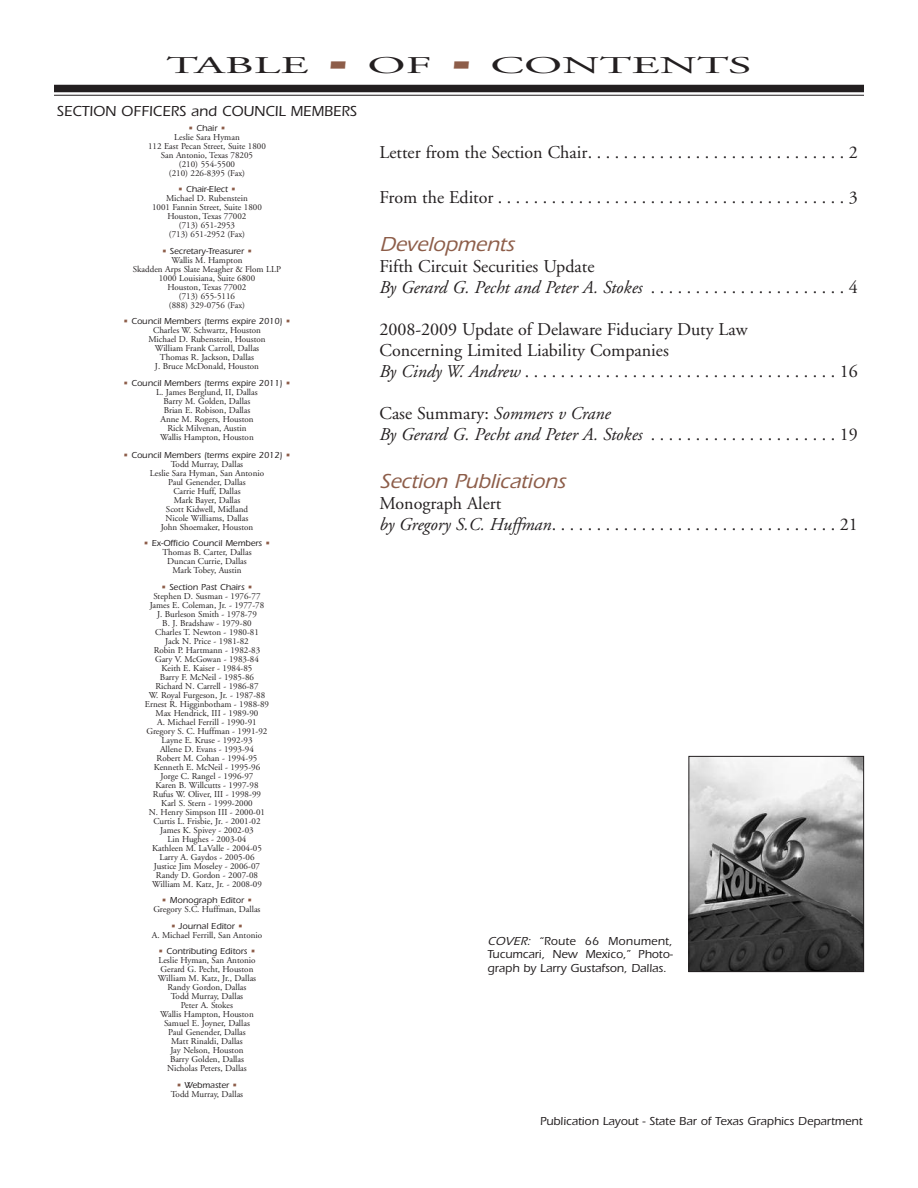
<style>
.page{position:relative;width:918px;height:1188px;background:#fff}
.page>*{position:absolute;margin:0;border:0;box-sizing:border-box;transform-origin:0 0}
.t1{font:24px "Adobe Garamond";color:#231f20;scale:2 1}
.t2{font:italic 500 21px "Itc Eras";color:#8d5d49}
.t3{font:18px/21px "Adobe Garamond";color:#231f20}
.t4{font:italic 18px/21px "Adobe Garamond";color:#231f20}
.t5{font:500 15px "Itc Eras";color:#231f20}
.t6{font:500 12px/13.5px "Itc Eras";color:#231f20;text-align:justify}
.t7{font:9px/9px "Adobe Garamond";color:#231f20;text-align:center}
.t8{font:500 9px "Itc Eras";color:#231f20}
.s1{font-family:"Itc Eras";font-weight:500;color:#8d5d49}
.s2{color:#8d5d49}
.s3{font-style:italic}
.s4{font-style:normal}
</style>
<div class="page">
<div style="left:54px;top:85px;width:810px;height:7px;background:#231f20"></div>
<hr style="left:54px;top:95px;width:810px;height:1px;background:#231f20">
<img style="left:691px;top:758px;width:171px;height:212px">
<div style="left:689px;top:756px;width:175px;height:216px;border:1px solid #231f20"></div>
<h1 class="t1" style="left:166px;top:56px;width:294px">TABLE <span class="s1">•</span> OF <span class="s1">•</span> CONTENTS</h1>
<h3 class="t5" style="left:57px;top:106px;width:302px">SECTION OFFICERS and COUNCIL MEMBERS</h3>
<p class="t8" style="left:188px;top:125px;width:39px"><span class="s2">•</span> Chair <span class="s2">•</span></p>
<p class="t7" style="left:148px;top:133px;width:119px">Leslie Sara Hyman<br>112 East Pecan Street, Suite 1800<br>San Antonio, Texas 78205<br>(210) 554-5500<br>(210) 226-8395 (Fax)</p>
<p class="t8" style="left:178px;top:186px;width:60px"><span class="s2">•</span> Chair-Elect <span class="s2">•</span></p>
<p class="t7" style="left:152px;top:195px;width:111px">Michael D. Rubenstein<br>1001 Fannin Street, Suite 1800<br>Houston, Texas 77002<br>(713) 651-2953<br>(713) 651-2952 (Fax)</p>
<p class="t8" style="left:162px;top:248px;width:92px"><span class="s2">•</span> Secretary-Treasurer <span class="s2">•</span></p>
<p class="t7" style="left:133px;top:256px;width:150px">Wallis M. Hampton<br>Skadden Arps Slate Meagher &amp; Flom LLP<br>1000 Louisiana, Suite 6800<br>Houston, Texas 77002<br>(713) 655-5116<br>(888) 329-0756 (Fax)</p>
<p class="t8" style="left:123px;top:318px;width:169px"><span class="s2">•</span> Council Members (terms expire 2010) <span class="s2">•</span></p>
<p class="t7" style="left:148px;top:327px;width:119px">Charles W. Schwartz, Houston<br>Michael D. Rubenstein, Houston<br>William Frank Carroll, Dallas<br>Thomas R. Jackson, Dallas<br>J. Bruce McDonald, Houston</p>
<p class="t8" style="left:123px;top:380px;width:169px"><span class="s2">•</span> Council Members (terms expire 2011) <span class="s2">•</span></p>
<p class="t7" style="left:156px;top:388px;width:103px">L. James Berglund, II, Dallas<br>Barry M. Golden, Dallas<br>Brian E. Robison, Dallas<br>Anne M. Rogers, Houston<br>Rick Milvenan, Austin<br>Wallis Hampton, Houston</p>
<p class="t8" style="left:123px;top:452px;width:169px"><span class="s2">•</span> Council Members (terms expire 2012) <span class="s2">•</span></p>
<p class="t7" style="left:150px;top:460px;width:116px">Todd Murray, Dallas<br>Leslie Sara Hyman, San Antonio<br>Paul Genender, Dallas<br>Carrie Huff, Dallas<br>Mark Bayer, Dallas<br>Scott Kidwell, Midland<br>Nicole Williams, Dallas<br>John Shoemaker, Houston</p>
<p class="t8" style="left:144px;top:540px;width:128px"><span class="s2">•</span> Ex-Officio Council Members <span class="s2">•</span></p>
<p class="t7" style="left:162px;top:549px;width:91px">Thomas B. Carter, Dallas<br>Duncan Currie, Dallas<br>Mark Tobey, Austin</p>
<p class="t8" style="left:161px;top:584px;width:93px"><span class="s2">•</span> Section Past Chairs <span class="s2">•</span></p>
<p class="t7" style="left:145px;top:592px;width:126px">Stephen D. Susman - 1976-77<br>James E. Coleman, Jr. - 1977-78<br>J. Burleson Smith - 1978-79<br>B. J. Bradshaw - 1979-80<br>Charles T. Newton - 1980-81<br>Jack N. Price - 1981-82<br>Robin P. Hartmann - 1982-83<br>Gary V. McGowan - 1983-84<br>Keith E. Kaiser - 1984-85<br>Barry F. McNeil - 1985-86<br>Richard N. Carrell - 1986-87<br>W. Royal Furgeson, Jr. - 1987-88<br>Ernest R. Higginbotham - 1988-89<br>Max Hendrick, III - 1989-90<br>A. Michael Ferrill - 1990-91<br>Gregory S. C. Huffman - 1991-92<br>Layne E. Kruse - 1992-93<br>Allene D. Evans - 1993-94<br>Robert M. Cohan - 1994-95<br>Kenneth E. McNeil - 1995-96<br>Jorge C. Rangel - 1996-97<br>Karen B. Willcutts - 1997-98<br>Rufus W. Oliver, III - 1998-99<br>Karl S. Stern - 1999-2000<br>N. Henry Simpson III - 2000-01<br>Curtis L. Frisbie, Jr. - 2001-02<br>James K. Spivey - 2002-03<br>Lin Hughes - 2003-04<br>Kathleen M. LaValle - 2004-05<br>Larry A. Gaydos - 2005-06<br>Justice Jim Moseley - 2006-07<br>Randy D. Gordon - 2007-08<br>William M. Katz, Jr. - 2008-09</p>
<p class="t8" style="left:162px;top:897px;width:92px"><span class="s2">•</span> Monograph Editor <span class="s2">•</span></p>
<p class="t7" style="left:153px;top:906px;width:109px">Gregory S.C. Huffman, Dallas</p>
<p class="t8" style="left:171px;top:923px;width:74px"><span class="s2">•</span> Journal Editor <span class="s2">•</span></p>
<p class="t7" style="left:152px;top:931px;width:112px">A. Michael Ferrill, San Antonio</p>
<p class="t8" style="left:158px;top:948px;width:99px"><span class="s2">•</span> Contributing Editors <span class="s2">•</span></p>
<p class="t7" style="left:158px;top:957px;width:100px">Leslie Hyman, San Antonio<br>Gerard G. Pecht, Houston<br>William M. Katz, Jr., Dallas<br>Randy Gordon, Dallas<br>Todd Murray, Dallas<br>Peter A. Stokes<br>Wallis Hampton, Houston<br>Samuel E. Joyner, Dallas<br>Paul Genender, Dallas<br>Matt Rinaldi, Dallas<br>Jay Nelson, Houston<br>Barry Golden, Dallas<br>Nicholas Peters, Dallas</p>
<p class="t8" style="left:176px;top:1082px;width:63px"><span class="s2">•</span> Webmaster <span class="s2">•</span></p>
<p class="t7" style="left:171px;top:1090px;width:74px">Todd Murray, Dallas</p>
<h3 class="t3" style="left:379px;top:144px;width:480px">LetterfromtheSectionChair.............................2</h3>
<h3 class="t3" style="left:379px;top:189px;width:480px">FromtheEditor.......................................3</h3>
<h2 class="t2" style="left:379px;top:237px;width:140px">Developments</h2>
<h3 class="t3" style="left:379px;top:258px;width:480px">Fifth Circuit Securities Update<br><span class="s3">ByGerardG.PechtandPeterA.Stokes</span> ......................4</h3>
<h3 class="t3" style="left:379px;top:321px;width:480px">2008-2009 Update of Delaware Fiduciary Duty Law<br>Concerning Limited Liability Companies<br><span class="s3">ByCindyW.Andrew</span>...................................16</h3>
<h3 class="t4" style="left:379px;top:405px;width:480px"><span class="s4">Case Summary:</span> Sommers v Crane<br>ByGerardG.PechtandPeterA.Stokes <span class="s4">.....................19</span></h3>
<h2 class="t2" style="left:379px;top:474px;width:191px">Section Publications</h2>
<h3 class="t3" style="left:379px;top:495px;width:480px">Monograph Alert <span class="s3">byGregoryS.C.Huffman</span>................................21</h3>
<h3 class="t6" style="left:487px;top:935px;width:187px"><span class="s3">COVER:</span> “Route 66 Monument, Tucumcari, New Mexico,” Photo&shy;graph by Larry Gustafson, Dallas.</h3>
<h3 class="t6" style="left:540px;top:1116px;width:324px">Publication Layout - State Bar of Texas Graphics Department</h3>
</div>
